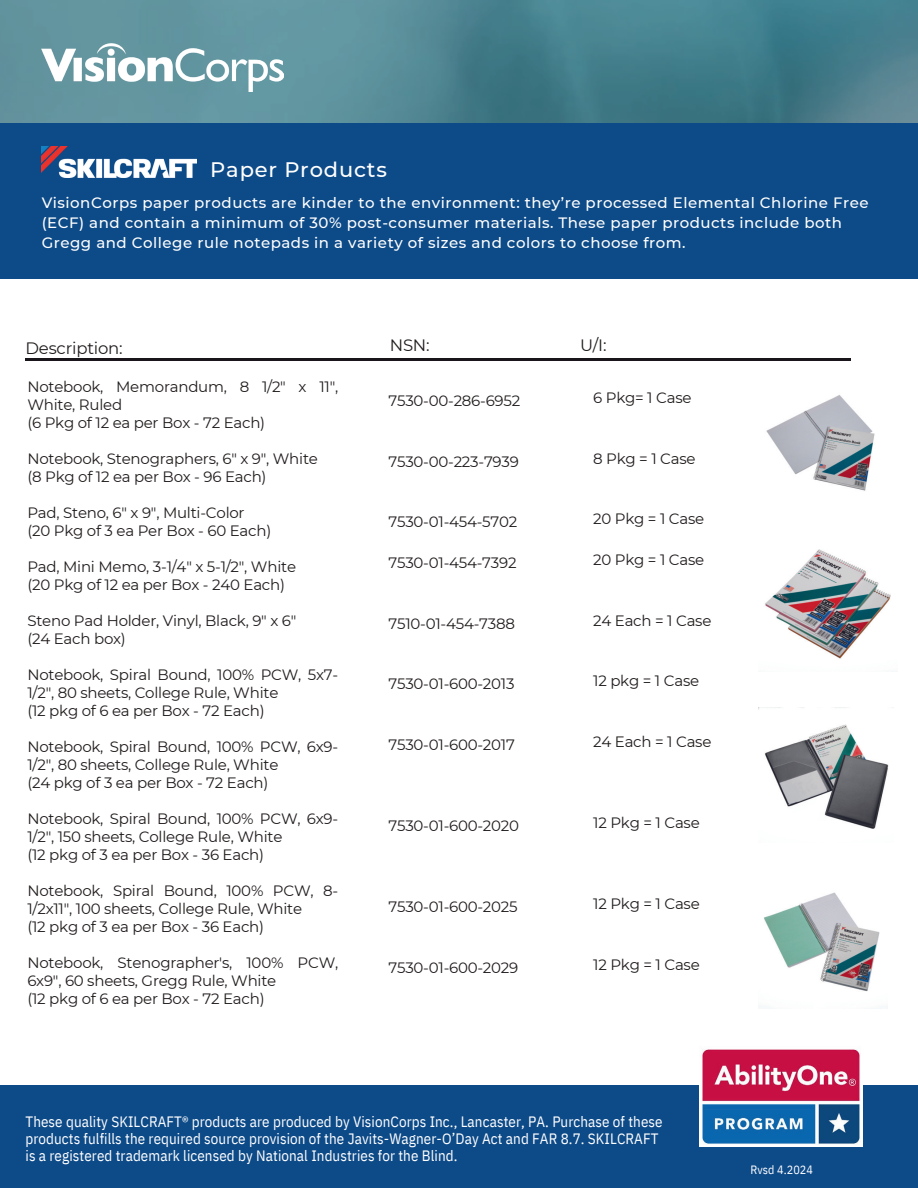
<style>
.page{position:relative;width:918px;height:1188px;background:#fff}
.page>*{position:absolute;margin:0;border:0;box-sizing:border-box;transform-origin:0 0}
.t1{font:500 21px "Montserrat";letter-spacing:.04em;color:#fff}
.t2{font:16.5px "Montserrat";letter-spacing:-.01em;color:#211c1c}
.t3{font:15px/18px "Montserrat";letter-spacing:-.015em;color:#211c1c}
.t4{font:15px/16.8px "IBM Plex Sans Cond";letter-spacing:.005em;color:#fff}
.t5{font:500 15px/20.2px "Montserrat";letter-spacing:.035em;color:#fff}
.t6{font:12px "IBM Plex Sans Cond";letter-spacing:.005em;color:#fff}
</style>
<div class="page">
<div style="left:0;top:120px;width:918px;height:158px;background:#0d4a88"></div>
<div style="left:0;top:1085px;width:918px;height:103px;background:#0d4a88"></div>
<svg style="left:0;top:0;width:918px;height:122px;background:#4f8693"></svg>
<img style="left:42px;top:43px;width:242px;height:49px">
<img style="left:699px;top:1049px;width:163px;height:97px">
<hr style="left:26px;top:358px;width:825px;height:3px;background:#19151b">
<img style="left:766px;top:395px;width:109px;height:96px">
<img style="left:765px;top:549px;width:126px;height:110px">
<img style="left:758px;top:708px;width:131px;height:121px">
<img style="left:764px;top:892px;width:116px;height:100px">
<img style="left:42px;top:146px;width:155px;height:32px">
<h1 class="t1" style="left:210px;top:155px;width:178px">Paper Products</h1>
<p class="t5" style="left:42px;top:191px;width:828px">VisionCorps paper products are kinder to the environment: they’re processed Elemental Chlorine Free (ECF) and contain a minimum of 30% post-consumer materials. These paper products include both<br>Gregg and College rule notepads in a variety of sizes and colors to choose from.</p>
<p class="t2" style="left:26px;top:337px;width:99px">Description:</p>
<p class="t2" style="left:390px;top:334px;width:41px">NSN:</p>
<p class="t2" style="left:580px;top:334px;width:28px">U/I:</p>
<p class="t3" style="left:27px;top:377px;width:312px">Notebook, Memorandum, 8 1/2" x 11",<br>White, Ruled<br>(6 Pkg of 12 ea per Box - 72 Each)</p>
<p class="t3" style="left:27px;top:449px;width:292px">Notebook, Stenographers, 6" x 9", White (8 Pkg of 12 ea per Box - 96 Each)</p>
<p class="t3" style="left:27px;top:503px;width:245px">Pad, Steno, 6" x 9", Multi-Color (20 Pkg of 3 ea Per Box - 60 Each)</p>
<p class="t3" style="left:27px;top:557px;width:270px">Pad, Mini Memo, 3-1/4" x 5-1/2", White (20 Pkg of 12 ea per Box - 240 Each)</p>
<p class="t3" style="left:27px;top:611px;width:270px">Steno Pad Holder, Vinyl, Black, 9" x 6" (24 Each box)</p>
<p class="t3" style="left:27px;top:665px;width:312px">Notebook, Spiral Bound, 100% PCW, 5x7-<br>1/2", 80 sheets, College Rule, White<br>(12 pkg of 6 ea per Box - 72 Each)</p>
<p class="t3" style="left:27px;top:737px;width:312px">Notebook, Spiral Bound, 100% PCW, 6x9-<br>1/2", 80 sheets, College Rule, White<br>(24 pkg of 3 ea per Box - 72 Each)</p>
<p class="t3" style="left:27px;top:809px;width:312px">Notebook, Spiral Bound, 100% PCW, 6x9-<br>1/2", 150 sheets, College Rule, White<br>(12 pkg of 3 ea per Box - 36 Each)</p>
<p class="t3" style="left:27px;top:881px;width:312px">Notebook, Spiral Bound, 100% PCW, 8-<br>1/2x11", 100 sheets, College Rule, White<br>(12 pkg of 3 ea per Box - 36 Each)</p>
<p class="t3" style="left:27px;top:953px;width:312px">Notebook, Stenographer's, 100% PCW,<br>6x9", 60 sheets, Gregg Rule, White<br>(12 pkg of 6 ea per Box - 72 Each)</p>
<p class="t3" style="left:388px;top:391px;width:133px">7530-00-286-6952</p>
<p class="t3" style="left:388px;top:452px;width:132px">7530-00-223-7939</p>
<p class="t3" style="left:388px;top:512px;width:130px">7530-01-454-5702</p>
<p class="t3" style="left:388px;top:553px;width:130px">7530-01-454-7392</p>
<p class="t3" style="left:388px;top:614px;width:128px">7510-01-454-7388</p>
<p class="t3" style="left:388px;top:674px;width:128px">7530-01-600-2013</p>
<p class="t3" style="left:388px;top:735px;width:128px">7530-01-600-2017</p>
<p class="t3" style="left:388px;top:816px;width:132px">7530-01-600-2020</p>
<p class="t3" style="left:388px;top:897px;width:131px">7530-01-600-2025</p>
<p class="t3" style="left:388px;top:958px;width:131px">7530-01-600-2029</p>
<p class="t3" style="left:593px;top:388px;width:100px">6 Pkg= 1 Case</p>
<p class="t3" style="left:593px;top:449px;width:104px">8 Pkg = 1 Case</p>
<p class="t3" style="left:593px;top:510px;width:113px">20 Pkg = 1 Case</p>
<p class="t3" style="left:593px;top:550px;width:113px">20 Pkg = 1 Case</p>
<p class="t3" style="left:593px;top:611px;width:120px">24 Each = 1 Case</p>
<p class="t3" style="left:593px;top:672px;width:108px">12 pkg = 1 Case</p>
<p class="t3" style="left:593px;top:732px;width:120px">24 Each = 1 Case</p>
<p class="t3" style="left:593px;top:813px;width:108px">12 Pkg = 1 Case</p>
<p class="t3" style="left:593px;top:894px;width:108px">12 Pkg = 1 Case</p>
<p class="t3" style="left:593px;top:955px;width:108px">12 Pkg = 1 Case</p>
<p class="t4" style="left:26px;top:1112px;width:639px">These quality SKILCRAFT® products are produced by VisionCorps Inc., Lancaster, PA. Purchase of these products fulfills the required source provision of the Javits-Wagner-O’Day Act and FAR 8.7. SKILCRAFT is a registered trademark licensed by National Industries for the Blind.</p>
<p class="t6" style="left:751px;top:1160px;width:64px">Rvsd 4.2024</p>
</div>
